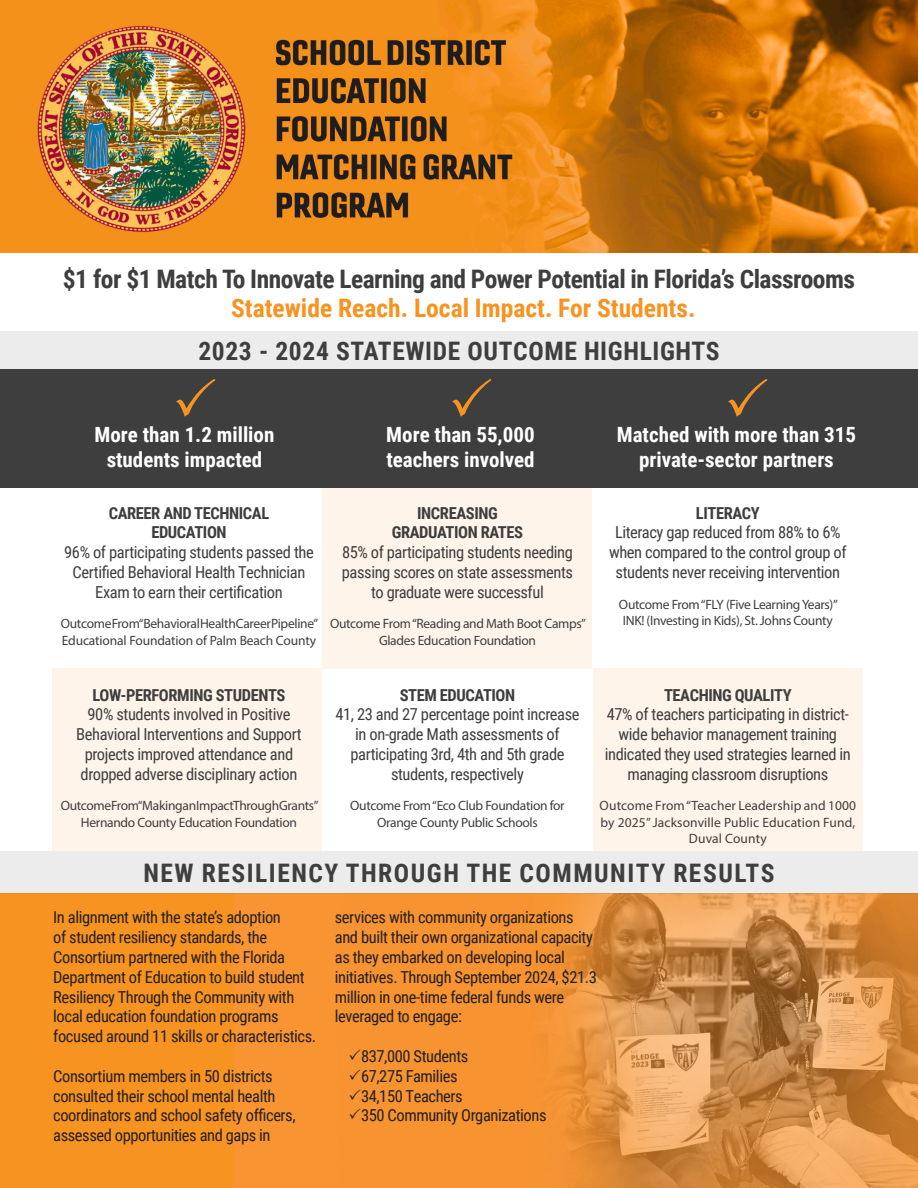
<style>
.page{position:relative;width:918px;height:1188px;background:#fff}
.page>*{position:absolute;margin:0;border:0;box-sizing:border-box;transform-origin:0 0}
.t1{font:700 25.5px "Roboto Condensed";letter-spacing:-.02em;color:#3e3e3f}
.t2{font:700 25.5px "Roboto Condensed";color:#f79320}
.t3{font:700 25.5px "Roboto Condensed";letter-spacing:.06em;color:#3e3e3f}
.t4{font:700 25.5px "Roboto Condensed";letter-spacing:.025em;color:#3e3e3f}
.t5{font:700 21px "Roboto Condensed";color:#fff}
.t6{font:16.5px/19.8px "Roboto Condensed";letter-spacing:-.025em;color:#3e3e3f;text-align:center}
.t7{font:16.5px/19.8px "Roboto Condensed";letter-spacing:-.025em;color:#231f20}
.t8{font:700 16.5px "Roboto Condensed";letter-spacing:-.025em;color:#3e3e3f}
.t9{font:13.5px/16.2px "Myriad Pro";letter-spacing:-.025em;color:#3e3e3f}
.t10{font:13.5px/16.2px "Myriad Pro";letter-spacing:.01em;color:#3e3e3f;text-align:center}
</style>
<div class="page">
<div style="left:0;top:894px;width:918px;height:294px;background:#f79320"></div>
<img style="left:234px;top:894px;width:684px;height:294px">
<div style="left:52px;top:668px;width:270px;height:183px;background:#fef4e9"></div>
<div style="left:593px;top:668px;width:270px;height:183px;background:#fef4e9"></div>
<div style="left:322px;top:486px;width:270px;height:182px;background:#fef4e9"></div>
<div style="left:0;top:331px;width:918px;height:47px;background:#ececec"></div>
<div style="left:0;top:369px;width:918px;height:119px;background:#3e3e3f"></div>
<div style="left:0;top:851px;width:918px;height:43px;background:#ececec"></div>
<img style="left:0;top:0;width:918px;height:253px">
<svg style="left:350px;top:1049px;width:10px;height:11px"></svg>
<svg style="left:350px;top:1069px;width:10px;height:11px"></svg>
<svg style="left:350px;top:1089px;width:10px;height:10px"></svg>
<svg style="left:350px;top:1109px;width:10px;height:10px"></svg>
<p class="t1" style="left:63px;top:261px;width:794px">$1 for $1 Match To Innovate Learning and Power Potential in Florida’s Classrooms</p>
<p class="t2" style="left:231px;top:290px;width:466px">Statewide Reach. Local Impact. For Students.</p>
<p class="t4" style="left:198px;top:333px;width:523px">2023 - 2024 STATEWIDE OUTCOME HIGHLIGHTS</p>
<p class="t5" style="left:95px;top:420px;width:181px">More than 1.2 million</p>
<p class="t5" style="left:107px;top:445px;width:157px">students impacted</p>
<p class="t5" style="left:386px;top:420px;width:150px">More than 55,000</p>
<p class="t5" style="left:386px;top:445px;width:150px">teachers involved</p>
<p class="t8" style="left:109px;top:501px;width:162px">CAREER AND TECHNICAL</p>
<p class="t8" style="left:151px;top:521px;width:77px">EDUCATION</p>
<p class="t6" style="left:64px;top:542px;width:251px">96% of participating students passed the<br>Certified Behavioral Health Technician<br>Exam to earn their certification</p>
<p class="t9" style="left:61px;top:616px;width:259px">Outcome From “Behavioral Health Career Pipeline”<br>Educational Foundation of Palm Beach County</p>
<p class="t8" style="left:417px;top:501px;width:82px">INCREASING</p>
<p class="t8" style="left:392px;top:521px;width:133px">GRADUATION RATES</p>
<p class="t6" style="left:342px;top:542px;width:232px">85% of participating students needing</p>
<p class="t6" style="left:342px;top:562px;width:233px">passing scores on state assessments</p>
<p class="t6" style="left:371px;top:581px;width:174px">to graduate were successful</p>
<p class="t9" style="left:330px;top:616px;width:257px">Outcome From “Reading and Math Boot Camps”</p>
<p class="t9" style="left:379px;top:632px;width:158px">Glades Education Foundation</p>
<p class="t5" style="left:617px;top:420px;width:241px">Matched with more than 315</p>
<p class="t5" style="left:639px;top:445px;width:196px">private-sector partners</p>
<p class="t8" style="left:696px;top:501px;width:65px">LITERACY</p>
<p class="t6" style="left:615px;top:522px;width:227px">Literacy gap reduced from 88% to 6%</p>
<p class="t6" style="left:609px;top:542px;width:239px">when compared to the control group of</p>
<p class="t6" style="left:616px;top:562px;width:226px">students never receiving intervention</p>
<p class="t9" style="left:619px;top:596px;width:220px">Outcome From “FLY (Five Learning Years)”</p>
<p class="t9" style="left:623px;top:612px;width:211px">INK! (Investing in Kids), St. Johns County</p>
<p class="t8" style="left:93px;top:683px;width:194px">LOW-PERFORMING STUDENTS</p>
<p class="t6" style="left:88px;top:704px;width:204px">90% students involved in Positive</p>
<p class="t6" style="left:76px;top:724px;width:227px">Behavioral Interventions and Support</p>
<p class="t6" style="left:85px;top:744px;width:210px">projects improved attendance and</p>
<p class="t6" style="left:81px;top:763px;width:218px">dropped adverse disciplinary action</p>
<p class="t9" style="left:61px;top:798px;width:259px">Outcome From “Making an Impact Through Grants”</p>
<p class="t9" style="left:81px;top:814px;width:218px">Hernando County Education Foundation</p>
<p class="t8" style="left:400px;top:683px;width:117px">STEM EDUCATION</p>
<p class="t6" style="left:335px;top:704px;width:246px">41, 23 and 27 percentage point increase</p>
<p class="t6" style="left:355px;top:724px;width:206px">in on-grade Math assessments of</p>
<p class="t6" style="left:350px;top:744px;width:216px">participating 3rd, 4th and 5th grade</p>
<p class="t6" style="left:391px;top:763px;width:134px">students, respectively</p>
<p class="t9" style="left:350px;top:798px;width:216px">Outcome From “Eco Club Foundation for</p>
<p class="t9" style="left:377px;top:814px;width:162px">Orange County Public Schools</p>
<p class="t8" style="left:664px;top:683px;width:129px">TEACHING QUALITY</p>
<p class="t6" style="left:605px;top:704px;width:248px">47% of teachers participating in district&shy;wide behavior management training indicated they used strategies learned in managing classroom disruptions</p>
<p class="t10" style="left:600px;top:798px;width:258px">Outcome From “Teacher Leadership and 1000 by 2025” Jacksonville Public Education Fund,<br>Duval County</p>
<p class="t3" style="left:143px;top:855px;width:633px">NEW RESILIENCY THROUGH THE COMMUNITY RESULTS</p>
<p class="t7" style="left:53px;top:907px;width:265px">In alignment with the state’s adoption<br>of student resiliency standards, the Consortium partnered with the Florida Department of Education to build student Resiliency Through the Community with local education foundation programs focused around 11 skills or characteristics.</p>
<p class="t7" style="left:53px;top:1065px;width:244px">Consortium members in 50 districts consulted their school mental health coordinators and school safety officers, assessed opportunities and gaps in</p>
<p class="t7" style="left:335px;top:907px;width:264px">services with community organizations and built their own organizational capacity as they embarked on developing local initiatives. Through September 2024, $21.3 million in one-time federal funds were leveraged to engage:</p>
<p class="t7" style="left:361px;top:1046px;width:109px">837,000 Students</p>
<p class="t7" style="left:361px;top:1065px;width:98px">67,275 Families</p>
<p class="t7" style="left:361px;top:1085px;width:103px">34,150 Teachers</p>
<p class="t7" style="left:361px;top:1105px;width:187px">350 Community Organizations</p>
</div>
